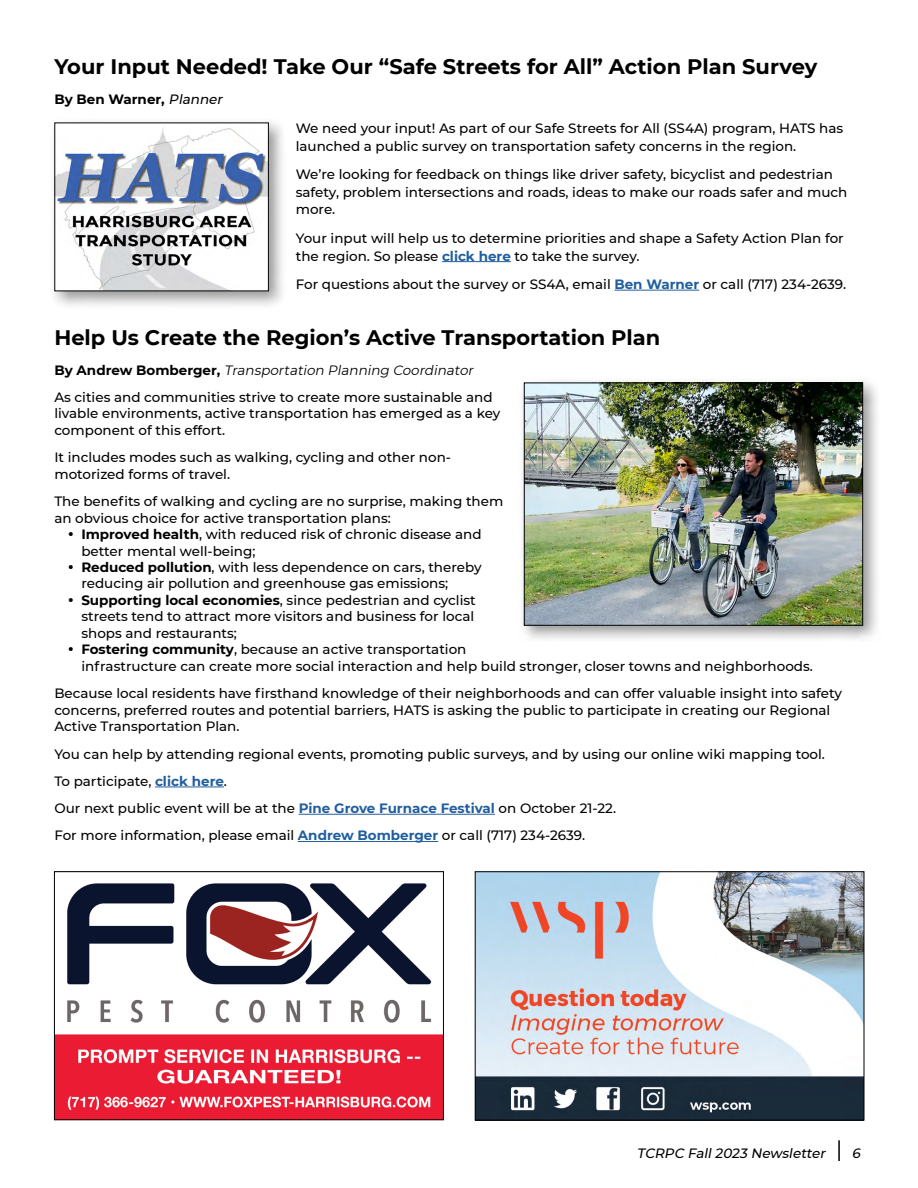
<style>
.page{position:relative;width:918px;height:1188px;background:#fff}
.page>*{position:absolute;margin:0;border:0;box-sizing:border-box;transform-origin:0 0}
.t1{font:700 21px "Montserrat";color:#000}
.t2{font:500 13.5px/16.5px "Montserrat";color:#000}
.t3{font:italic 500 13.5px "Montserrat";color:#000}
.t4{font:700 13.5px "Montserrat";color:#000}
.s1{font-weight:500;font-style:italic}
.s2{font-weight:700;color:#215e9e}
.s3{font-weight:700}
.s4{font-weight:400;font-style:italic}
</style>
<div class="page">
<hr style="left:838px;top:1140px;width:2px;height:21px;background:#000">
<img style="left:477px;top:873px;width:385px;height:245px">
<div style="left:475px;top:871px;width:389px;height:249px;border:1px solid #000"></div>
<img style="left:56px;top:883px;width:386px;height:235px">
<div style="left:54px;top:871px;width:390px;height:249px;border:1px solid #000"></div>
<hr style="left:155px;top:787px;width:69px;height:1px;background:#215e9e">
<hr style="left:299px;top:814px;width:196px;height:1px;background:#215e9e">
<hr style="left:298px;top:841px;width:140px;height:1px;background:#215e9e">
<div style="left:518px;top:376px;width:363px;height:268px;background:#000;opacity:.4"></div>
<img style="left:526px;top:385px;width:335px;height:239px">
<div style="left:524px;top:383px;width:339px;height:243px;border:1px solid #000"></div>
<hr style="left:442px;top:261px;width:69px;height:1px;background:#215e9e">
<hr style="left:614px;top:290px;width:85px;height:1px;background:#215e9e">
<div style="left:49px;top:116px;width:238px;height:194px;background:#000;opacity:.4"></div>
<img style="left:56px;top:125px;width:211px;height:164px">
<h1 class="t1" style="left:54px;top:52px;width:764px">Your Input Needed! Take Our “Safe Streets for All” Action Plan Survey</h1>
<p class="t4" style="left:54px;top:90px;width:173px">By Ben Warner, <span class="s1">Planner</span></p>
<p class="t2" style="left:296px;top:119px;width:549px;line-height:17.7px">We need your input! As part of our Safe Streets for All (SS4A) program, HATS has launched a public survey on transportation safety concerns in the region.</p>
<p class="t2" style="left:296px;top:165px;width:553px;line-height:17.7px">We’re looking for feedback on things like driver safety, bicyclist and pedestrian safety, problem intersections and roads, ideas to make our roads safer and much more.</p>
<p class="t2" style="left:296px;top:229px;width:550px;line-height:17.7px">Your input will help us to determine priorities and shape a Safety Action Plan for the region. So please <span class="s2">click here</span> to take the survey.</p>
<p class="t2" style="left:296px;top:276px;width:552px">For questions about the survey or SS4A, email <span class="s2">Ben Warner</span> or call (717) 234-2639.</p>
<h1 class="t1" style="left:54px;top:322px;width:608px">Help Us Create the Region’s Active Transportation Plan</h1>
<p class="t2" style="left:54px;top:356px;width:440px;line-height:27.3px"><span class="s3">By An d rew Bo m be rg e r,</span> <span class="s4">Transportation Planning Coordinator<br></span>As cities and communities strive to create more sustainable and</p>
<p class="t2" style="left:54px;top:405px;width:448px">livable environments, active transportation has emerged as a key component of this effort.</p>
<p class="t2" style="left:54px;top:449px;width:398px">It includes modes such as walking, cycling and other non&shy;motorized forms of travel.</p>
<p class="t2" style="left:54px;top:492px;width:451px">The benefits of walking and cycling are no surprise, making them an obvious choice for active transportation plans:</p>
<p class="t2" style="left:81px;top:525px;width:402px;text-indent:-14px">• <span class="s3">Improved health</span>, with reduced risk of chronic disease and better mental well-being;</p>
<p class="t2" style="left:81px;top:558px;width:402px;text-indent:-14px">• <span class="s3">Reduced pollution</span>, with less dependence on cars, thereby reducing air pollution and greenhouse gas emissions;</p>
<p class="t2" style="left:81px;top:591px;width:396px;text-align:justify;text-indent:-14px">• <span class="s3">Supporting local economies</span>, since pedestrian and cyclist streets tend to attract more visitors and business for local shops and restaurants;</p>
<p class="t2" style="left:81px;top:641px;width:733px;text-indent:-14px">• <span class="s3">Fostering community</span>, because an active transportation<br>infrastructure can create more social interaction and help build stronger, closer towns and neighborhoods.</p>
<p class="t2" style="left:54px;top:685px;width:789px">Because local residents have firsthand knowledge of their neighborhoods and can offer valuable insight into safety concerns, preferred routes and potential barriers, HATS is asking the public to participate in creating our Regional<br>Active Transportation Plan.</p>
<p class="t2" style="left:54px;top:740px;width:772px;line-height:27.3px">You can help by attending regional events, promoting public surveys, and by using our online wiki mapping tool.<br>To participate, <span class="s2">click here</span>.<br>Our next public event will be at the <span class="s2">Pine Grove Furnace Festival</span> on October 21-22.<br>For more information, please email <span class="s2">Andrew Bomberger</span> or call (717) 234-2639.</p>
<p class="t3" style="left:637px;top:1144px;width:193px">TCRPC Fall2023 Newsletter</p>
<p class="t3" style="left:852px;top:1144px;width:13px">6</p>
</div>
